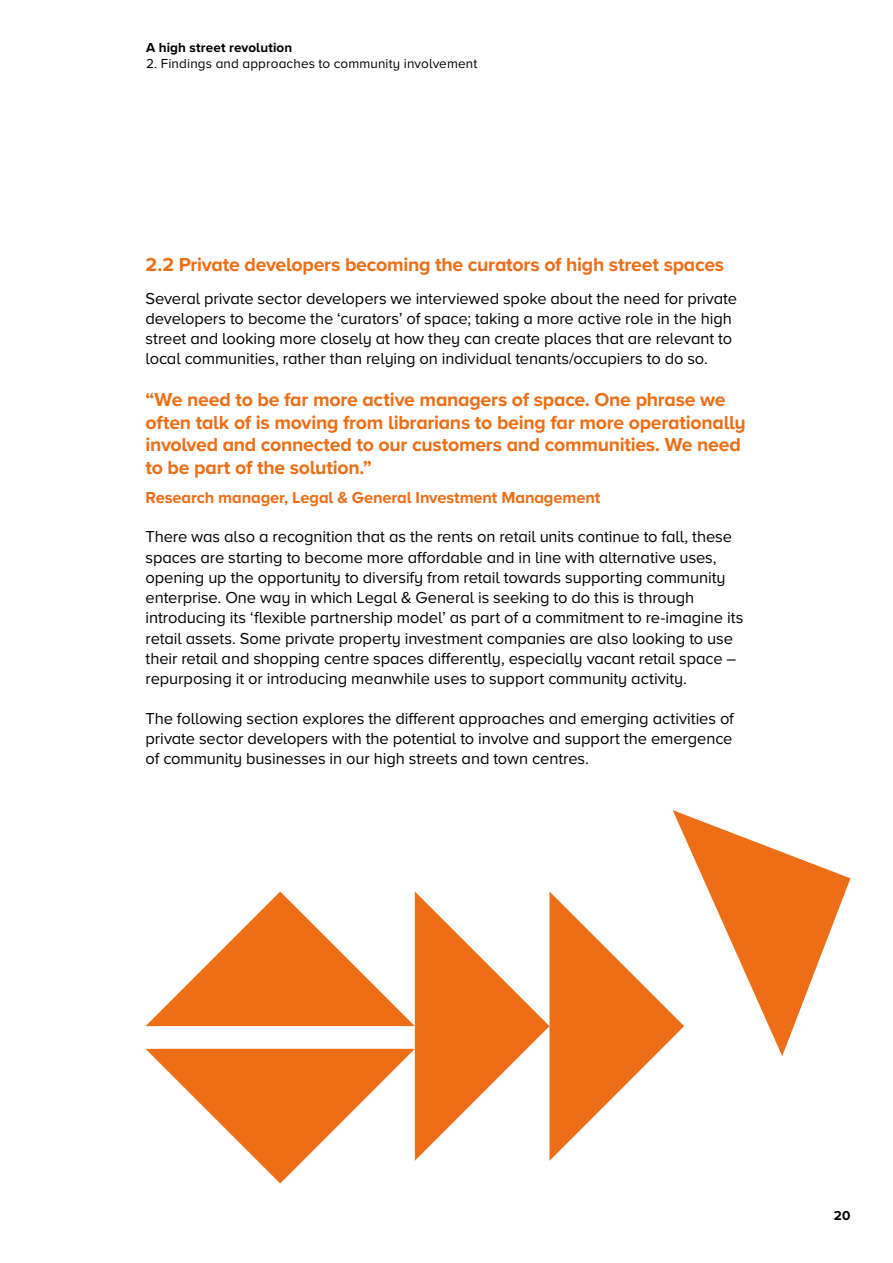
<style>
.page{position:relative;width:893px;height:1263px;background:#fff}
.page>*{position:absolute;margin:0;border:0;box-sizing:border-box;transform-origin:0 0}
.t1{font:700 19.5px/22.5px "Proxima Nova A";letter-spacing:-.015em;color:#ed6e16}
.t2{font:16.5px/20.2px "Proxima Nova A";letter-spacing:-.005em;color:#000}
.t3{font:700 16.5px "Proxima Nova A";letter-spacing:-.01em;color:#ed6e16}
.t4{font:13.5px "Proxima Nova A";letter-spacing:.01em;color:#000}
.t5{font:700 13.5px "Proxima Nova A";letter-spacing:.005em;color:#000}
</style>
<div class="page">
<svg style="left:146px;top:810px;width:704px;height:373px"></svg>
<p class="t5" style="left:146px;top:37px;width:148px">A high street revolution</p>
<p class="t4" style="left:146px;top:53px;width:333px">2. Findings and approaches to community involvement</p>
<p class="t1" style="left:146px;top:252px;width:580px">2.2 Private developers becoming the curators of high street spaces</p>
<p class="t2" style="left:146px;top:287px;width:593px">Several private sector developers we interviewed spoke about the need for private developers to become the ‘curators’ of space; taking a more active role in the high street and looking more closely at how they can create places that are relevant to local communities, rather than relying on individual tenants/occupiers to do so.</p>
<p class="t1" style="left:146px;top:388px;width:602px">“We need to be far more active managers of space. One phrase we often talk of is moving from librarians to being far more operationally involved and connected to our customers and communities. We need to be part of the solution.”</p>
<p class="t3" style="left:146px;top:485px;width:456px">Research manager, Legal &amp; General Investment Management</p>
<p class="t2" style="left:146px;top:526px;width:599px">There was also a recognition that as the rents on retail units continue to fall, these spaces are starting to become more affordable and in line with alternative uses, opening up the opportunity to diversify from retail towards supporting community enterprise. One way in which Legal &amp; General is seeking to do this is through introducing its ‘flexible partnership model’ as part of a commitment to re-imagine its retail assets. Some private property investment companies are also looking to use their retail and shopping centre spaces differently, especially vacant retail space – repurposing it or introducing meanwhile uses to support community activity.</p>
<p class="t2" style="left:146px;top:707px;width:590px;text-align:justify">The following section explores the different approaches and emerging activities of private sector developers with the potential to involve and support the emergence of community businesses in our high streets and town centres.</p>
<p class="t5" style="left:834px;top:1206px;width:18px">20</p>
</div>
